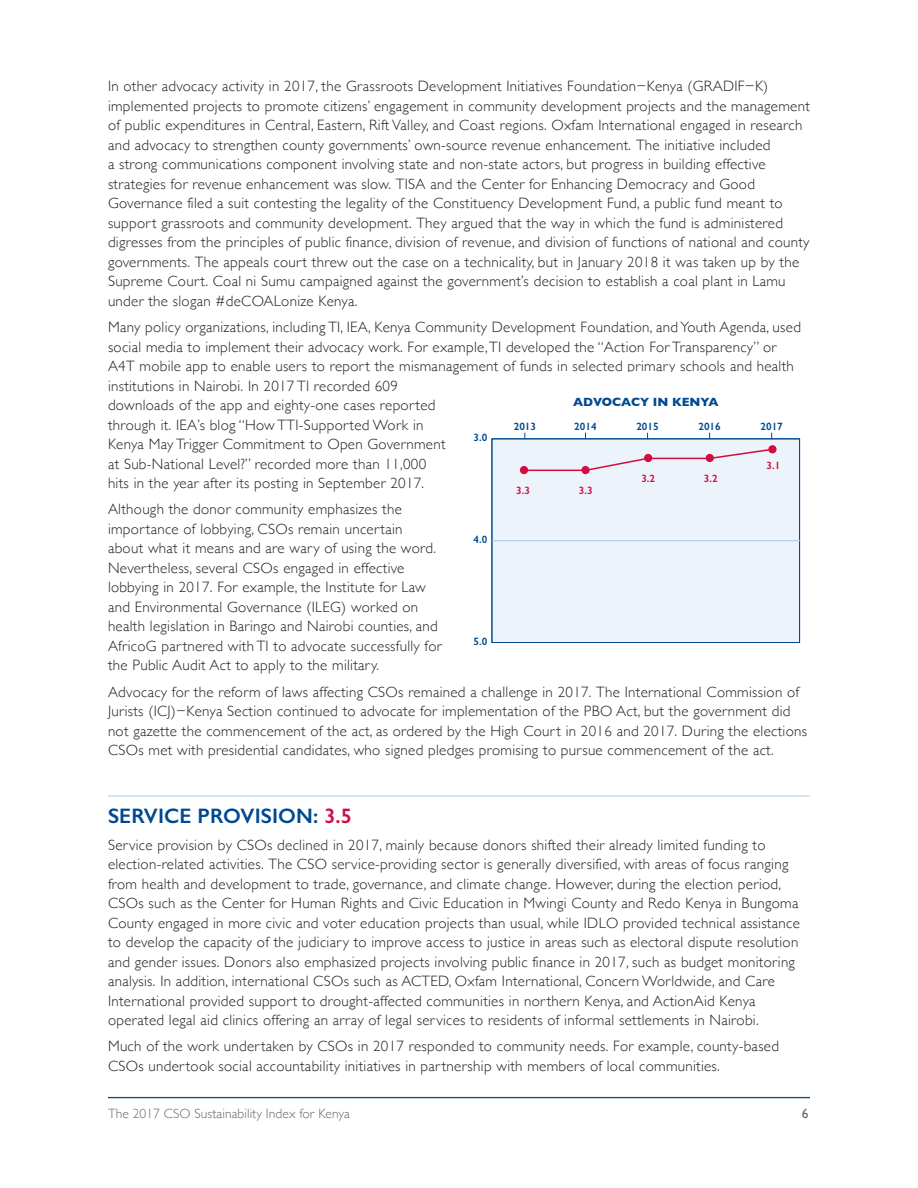
<style>
.page{position:relative;width:918px;height:1188px;background:#fff}
.page>*{position:absolute;margin:0;border:0;box-sizing:border-box;transform-origin:0 0}
.HEADER_RULE{font:600 21px "Gill Sans";letter-spacing:.005em;color:#014990}
.body{font:300 15px/19.5px "Gill Sans";letter-spacing:.02em;color:#231f20}
.t1{font:300 13.5px "Gill Sans";letter-spacing:.005em;color:#69696c}
.t2{font:13.5px "Gill Sans";color:#69696c}
.t3{font:700 12.15px "Gill Sans";color:#014990}
.t4{font:600 10.65px "Gill Sans";color:#014990}
.t5{font:600 10.65px "Gill Sans";color:#d20d44}
.s1{color:#d20d44}
</style>
<div class="page">
<hr style="left:108px;top:1097px;width:702px;height:1px;background:#014990">
<hr style="left:108px;top:796px;width:702px;height:1px;background:#afcae9">
<div style="left:492px;top:439px;width:308px;height:204px;background:#edf3fa"></div>
<div style="left:492px;top:439px;width:308px;height:204px;border:1px solid #014990"></div>
<hr style="left:493px;top:540px;width:307px;height:1px;background:#afcae9">
<svg style="left:526px;top:449px;width:247px;height:23px"></svg>
<div style="left:520px;top:466px;width:8px;height:8px;background:#d20d44;border-radius:50%"></div>
<div style="left:581px;top:466px;width:9px;height:8px;background:#d20d44;border-radius:50%"></div>
<div style="left:644px;top:454px;width:8px;height:8px;background:#d20d44;border-radius:50%"></div>
<div style="left:706px;top:454px;width:8px;height:8px;background:#d20d44;border-radius:50%"></div>
<div style="left:768px;top:445px;width:9px;height:8px;background:#d20d44;border-radius:50%"></div>
<p class="body" style="left:108px;top:76px;width:703px">In other advocacy activity in 2017, the Grassroots Development Initiatives Foundation−Kenya (GRADIF−K) implemented projects to promote citizens’ engagement in community development projects and the management of public expenditures in Central, Eastern, Rift Valley, and Coast regions. Oxfam International engaged in research and advocacy to strengthen county governments’ own-source revenue enhancement. The initiative included<br>a strong communications component involving state and non‑state actors, but progress in building effective strategies for revenue enhancement was slow. TISA and the Center for Enhancing Democracy and Good Governance filed a suit contesting the legality of the Constituency Development Fund, a public fund meant to support grassroots and community development. They argued that the way in which the fund is administered digresses from the principles of public finance, division of revenue, and division of functions of national and county governments. The appeals court threw out the case on a technicality, but in January 2018 it was taken up by the Supreme Court. Coal ni Sumu campaigned against the government’s decision to establish a coal plant in Lamu under the slogan #deCOALonize Kenya.</p>
<p class="body" style="left:108px;top:317px;width:695px">Many policy organizations, including TI, IEA, Kenya Community Development Foundation, and Youth Agenda, used social media to implement their advocacy work. For example, TI developed the “Action For Transparency” or A4T mobile app to enable users to report the mismanagement of funds in selected primary schools and health institutions in Nairobi. In 2017 TI recorded 609<br>downloads of the app and eighty-one cases reported<br>through it. IEA’s blog “How TTI-Supported Work in<br>Kenya May Trigger Commitment to Open Government<br>at Sub-National Level?” recorded more than 11,000<br>hits in the year after its posting in September 2017.</p>
<p class="body" style="left:108px;top:499px;width:335px">Although the donor community emphasizes the importance of lobbying, CSOs remain uncertain<br>about what it means and are wary of using the word.<br>Nevertheless, several CSOs engaged in effective lobbying in 2017. For example, the Institute for Law and Environmental Governance (ILEG) worked on health legislation in Baringo and Nairobi counties, and AfricoG partnered with TI to advocate successfully for the Public Audit Act to apply to the military.</p>
<p class="body" style="left:108px;top:681px;width:701px">Advocacy for the reform of laws affecting CSOs remained a challenge in 2017. The International Commission of Jurists (ICJ)−Kenya Section continued to advocate for implementation of the PBO Act, but the government did not gazette the commencement of the act, as ordered by the High Court in 2016 and 2017. During the elections CSOs met with presidential candidates, who signed pledges promising to pursue commencement of the act.</p>
<p class="t3" style="left:573px;top:392px;width:147px">ADVOCACY IN KENYA</p>
<p class="t4" style="left:514px;top:420px;width:24px">2013</p>
<p class="t4" style="left:574px;top:420px;width:24px">2014</p>
<p class="t4" style="left:636px;top:420px;width:24px">2015</p>
<p class="t4" style="left:698px;top:420px;width:24px">2016</p>
<p class="t4" style="left:760px;top:420px;width:24px">2017</p>
<p class="t4" style="left:474px;top:431px;width:15px">3.0</p>
<p class="t5" style="left:766px;top:459px;width:15px">3.1</p>
<p class="t5" style="left:641px;top:472px;width:15px">3.2</p>
<p class="t5" style="left:704px;top:472px;width:15px">3.2</p>
<p class="t5" style="left:516px;top:484px;width:15px">3.3</p>
<p class="t5" style="left:579px;top:484px;width:15px">3.3</p>
<p class="t4" style="left:474px;top:533px;width:15px">4.0</p>
<p class="t4" style="left:474px;top:635px;width:15px">5.0</p>
<p class="HEADER_RULE" style="left:108px;top:804px;width:245px">SERVICE PROVISION: <span class="s1">3.5</span></p>
<p class="body" style="left:108px;top:834px;width:693px">Service provision by CSOs declined in 2017, mainly because donors shifted their already limited funding to election-related activities. The CSO service-providing sector is generally diversified, with areas of focus ranging from health and development to trade, governance, and climate change. However, during the election period, CSOs such as the Center for Human Rights and Civic Education in Mwingi County and Redo Kenya in Bungoma County engaged in more civic and voter education projects than usual, while IDLO provided technical assistance to develop the capacity of the judiciary to improve access to justice in areas such as electoral dispute resolution and gender issues. Donors also emphasized projects involving public finance in 2017, such as budget monitoring analysis. In addition, international CSOs such as ACTED, Oxfam International, Concern Worldwide, and Care International provided support to drought-affected communities in northern Kenya, and ActionAid Kenya operated legal aid clinics offering an array of legal services to residents of informal settlements in Nairobi.</p>
<p class="body" style="left:108px;top:1036px;width:673px">Much of the work undertaken by CSOs in 2017 responded to community needs. For example, county-based<br>CSOs undertook social accountability initiatives in partnership with members of local communities.</p>
<p class="t1" style="left:108px;top:1103px;width:243px">The 2017 CSO Sustainability Index for Kenya</p>
<p class="t2" style="left:802px;top:1106px;width:8px">6</p>
</div>
